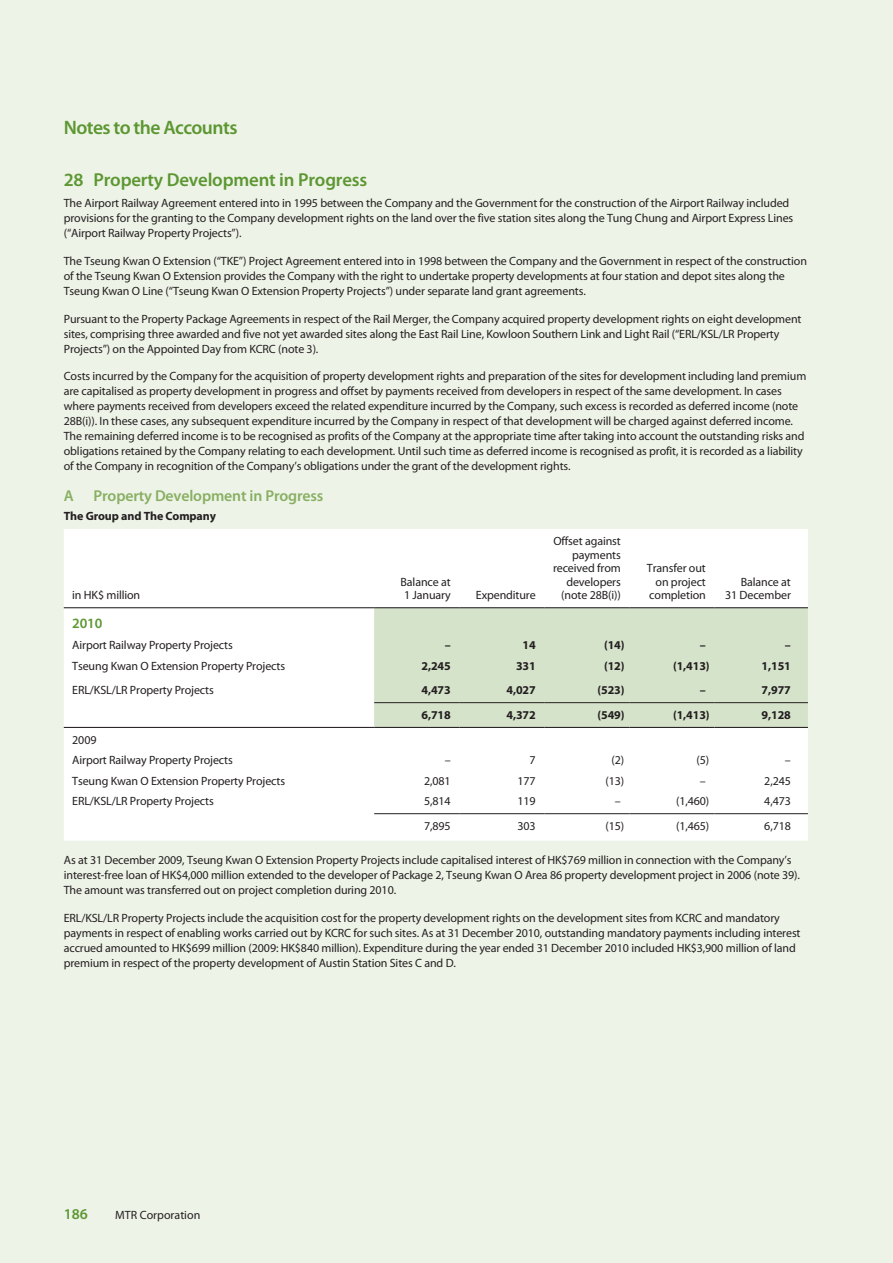
<style>
.page{position:relative;width:893px;height:1263px;background:#eef3e8}
.page>*{position:absolute;margin:0;border:0;box-sizing:border-box;transform-origin:0 0}
.t1{font:600 19.5px "Myriad Pro";letter-spacing:-.03em;color:#5c9731}
.t2{font:600 18.75px "Myriad Pro";letter-spacing:-.01em;color:#5c9731}
.t3{font:600 15.75px "Myriad Pro";letter-spacing:-.01em;color:#88af62}
.t4{font:600 15px "Myriad Pro";color:#5c9731}
.t5{font:600 14.25px "Myriad Pro";color:#5c9731}
.t6{font:12px/15px "Myriad Pro";letter-spacing:-.01em;color:#231f20}
.t7{font:700 12px "Myriad Pro";letter-spacing:-.01em;color:#231f20}
</style>
<div class="page">
<div style="left:64px;top:529px;width:744px;height:311px;background:#fff"></div>
<div style="left:374px;top:608px;width:434px;height:119px;background:#d6e3cb"></div>
<hr style="left:64px;top:727px;width:310px;height:1px;background:#231f20">
<hr style="left:374px;top:727px;width:85px;height:1px;background:#231f20">
<hr style="left:459px;top:727px;width:85px;height:1px;background:#231f20">
<hr style="left:544px;top:727px;width:85px;height:1px;background:#231f20">
<hr style="left:629px;top:727px;width:85px;height:1px;background:#231f20">
<hr style="left:714px;top:727px;width:94px;height:1px;background:#231f20">
<hr style="left:374px;top:813px;width:85px;height:1px;background:#231f20">
<hr style="left:459px;top:813px;width:85px;height:1px;background:#231f20">
<hr style="left:544px;top:813px;width:85px;height:1px;background:#231f20">
<hr style="left:629px;top:813px;width:85px;height:1px;background:#231f20">
<hr style="left:714px;top:813px;width:94px;height:1px;background:#231f20">
<hr style="left:64px;top:607px;width:310px;height:1px;background:#231f20">
<hr style="left:374px;top:607px;width:85px;height:1px;background:#231f20">
<hr style="left:459px;top:607px;width:85px;height:1px;background:#231f20">
<hr style="left:544px;top:607px;width:85px;height:1px;background:#231f20">
<hr style="left:629px;top:607px;width:85px;height:1px;background:#231f20">
<hr style="left:714px;top:607px;width:94px;height:1px;background:#231f20">
<hr style="left:374px;top:702px;width:85px;height:1px;background:#231f20">
<hr style="left:459px;top:702px;width:85px;height:1px;background:#231f20">
<hr style="left:544px;top:702px;width:85px;height:1px;background:#231f20">
<hr style="left:629px;top:702px;width:85px;height:1px;background:#231f20">
<hr style="left:714px;top:702px;width:94px;height:1px;background:#231f20">
<h1 class="t1" style="left:64px;top:115px;width:175px">Notes to the Accounts</h1>
<h2 class="t2" style="left:64px;top:168px;width:305px">28 Property Development in Progress</h2>
<p class="t6" style="left:64px;top:195px;width:731px">The Airport Railway Agreement entered into in 1995 between the Company and the Government for the construction of the Airport Railway included provisions for the granting to the Company development rights on the land over the five station sites along the Tung Chung and Airport Express Lines (“Airport Railway Property Projects”).</p>
<p class="t6" style="left:64px;top:253px;width:745px">The Tseung Kwan O Extension (“TKE”) Project Agreement entered into in 1998 between the Company and the Government in respect of the construction of the Tseung Kwan O Extension provides the Company with the right to undertake property developments at four station and depot sites along the<br>Tseung Kwan O Line (“Tseung Kwan O Extension Property Projects”) under separate land grant agreements.</p>
<p class="t6" style="left:64px;top:311px;width:739px">Pursuant to the Property Package Agreements in respect of the Rail Merger, the Company acquired property development rights on eight development sites, comprising three awarded and five not yet awarded sites along the East Rail Line, Kowloon Southern Link and Light Rail (“ERL/KSL/LR Property<br>Projects”) on the Appointed Day from KCRC (note 3).</p>
<p class="t6" style="left:64px;top:369px;width:744px">Costs incurred by the Company for the acquisition of property development rights and preparation of the sites for development including land premium are capitalised as property development in progress and offset by payments received from developers in respect of the same development. In cases where payments received from developers exceed the related expenditure incurred by the Company, such excess is recorded as deferred income (note 28B(i)). In these cases, any subsequent expenditure incurred by the Company in respect of that development will be charged against deferred income.<br>The remaining deferred income is to be recognised as profits of the Company at the appropriate time after taking into account the outstanding risks and obligations retained by the Company relating to each development. Until such time as deferred income is recognised as profit, it is recorded as a liability of the Company in recognition of the Company’s obligations under the grant of the development rights.</p>
<h3 class="t3" style="left:64px;top:486px;width:12px">A</h3>
<h3 class="t3" style="left:94px;top:486px;width:231px">Property Development in Progress</h3>
<p class="t7" style="left:64px;top:509px;width:154px">The Group and The Company</p>
<p class="t6" style="left:72px;top:588px;width:70px">in HK$ million</p>
<p class="t6" style="left:401px;top:575px;width:52px;line-height:13.5px">Balance at<br>1 January</p>
<p class="t6" style="left:476px;top:588px;width:61px">Expenditure</p>
<p class="t6" style="left:553px;top:534px;width:69px;line-height:13.5px;text-align:right">Offset against payments received from developers (note 28B(i))</p>
<p class="t6" style="left:647px;top:561px;width:60px;line-height:13.5px;text-align:right">Transfer out on project completion</p>
<p class="t6" style="left:725px;top:575px;width:67px;line-height:13.5px;text-align:right">Balance at<br>31 December</p>
<p class="t5" style="left:72px;top:614px;width:32px">2010</p>
<p class="t6" style="left:72px;top:637px;width:162px">Airport Railway Property Projects</p>
<p class="t7" style="left:445px;top:637px;width:7px">–</p>
<p class="t7" style="left:523px;top:637px;width:15px">14</p>
<p class="t7" style="left:604px;top:637px;width:22px">(14)</p>
<p class="t7" style="left:700px;top:637px;width:7px">–</p>
<p class="t7" style="left:785px;top:637px;width:7px">–</p>
<p class="t6" style="left:72px;top:658px;width:214px">Tseung Kwan O Extension Property Projects</p>
<p class="t7" style="left:421px;top:658px;width:31px">2,245</p>
<p class="t7" style="left:516px;top:658px;width:21px">331</p>
<p class="t7" style="left:604px;top:658px;width:22px">(12)</p>
<p class="t7" style="left:673px;top:658px;width:38px">(1,413)</p>
<p class="t7" style="left:762px;top:658px;width:31px">1,151</p>
<p class="t6" style="left:72px;top:683px;width:143px">ERL/KSL/LR Property Projects</p>
<p class="t7" style="left:421px;top:682px;width:31px">4,473</p>
<p class="t7" style="left:506px;top:682px;width:31px">4,027</p>
<p class="t7" style="left:598px;top:682px;width:29px">(523)</p>
<p class="t7" style="left:700px;top:682px;width:7px">–</p>
<p class="t7" style="left:762px;top:682px;width:31px">7,977</p>
<p class="t7" style="left:421px;top:707px;width:31px">6,718</p>
<p class="t7" style="left:506px;top:707px;width:31px">4,372</p>
<p class="t7" style="left:598px;top:707px;width:29px">(549)</p>
<p class="t7" style="left:673px;top:707px;width:38px">(1,413)</p>
<p class="t7" style="left:762px;top:707px;width:31px">9,128</p>
<p class="t6" style="left:72px;top:729px;width:162px;line-height:20.5px">2009<br>Airport Railway Property Projects</p>
<p class="t6" style="left:445px;top:753px;width:7px">–</p>
<p class="t6" style="left:530px;top:753px;width:8px">7</p>
<p class="t6" style="left:611px;top:753px;width:14px">(2)</p>
<p class="t6" style="left:697px;top:753px;width:14px">(5)</p>
<p class="t6" style="left:785px;top:753px;width:7px">–</p>
<p class="t6" style="left:72px;top:773px;width:214px">Tseung Kwan O Extension Property Projects</p>
<p class="t6" style="left:424px;top:773px;width:28px">2,081</p>
<p class="t6" style="left:518px;top:773px;width:20px">177</p>
<p class="t6" style="left:605px;top:773px;width:20px">(13)</p>
<p class="t6" style="left:700px;top:773px;width:7px">–</p>
<p class="t6" style="left:764px;top:773px;width:28px">2,245</p>
<p class="t6" style="left:72px;top:794px;width:143px">ERL/KSL/LR Property Projects</p>
<p class="t6" style="left:424px;top:794px;width:28px">5,814</p>
<p class="t6" style="left:518px;top:794px;width:20px">119</p>
<p class="t6" style="left:615px;top:794px;width:7px">–</p>
<p class="t6" style="left:676px;top:794px;width:35px">(1,460)</p>
<p class="t6" style="left:764px;top:794px;width:28px">4,473</p>
<p class="t6" style="left:424px;top:818px;width:28px">7,895</p>
<p class="t6" style="left:518px;top:818px;width:20px">303</p>
<p class="t6" style="left:605px;top:818px;width:20px">(15)</p>
<p class="t6" style="left:676px;top:818px;width:35px">(1,465)</p>
<p class="t6" style="left:764px;top:818px;width:28px">6,718</p>
<p class="t6" style="left:64px;top:852px;width:738px">As at 31 December 2009, Tseung Kwan O Extension Property Projects include capitalised interest of HK$769 million in connection with the Company’s interest-free loan of HK$4,000 million extended to the developer of Package 2, Tseung Kwan O Area 86 property development project in 2006 (note 39).<br>The amount was transferred out on project completion during 2010.</p>
<p class="t6" style="left:64px;top:910px;width:738px">ERL/KSL/LR Property Projects include the acquisition cost for the property development rights on the development sites from KCRC and mandatory payments in respect of enabling works carried out by KCRC for such sites. As at 31 December 2010, outstanding mandatory payments including interest accrued amounted to HK$699 million (2009: HK$840 million). Expenditure during the year ended 31 December 2010 included HK$3,900 million of land premium in respect of the property development of Austin Station Sites C and D.</p>
<p class="t4" style="left:64px;top:1204px;width:26px">186</p>
<p class="t6" style="left:115px;top:1207px;width:87px">MTR Corporation</p>
</div>
